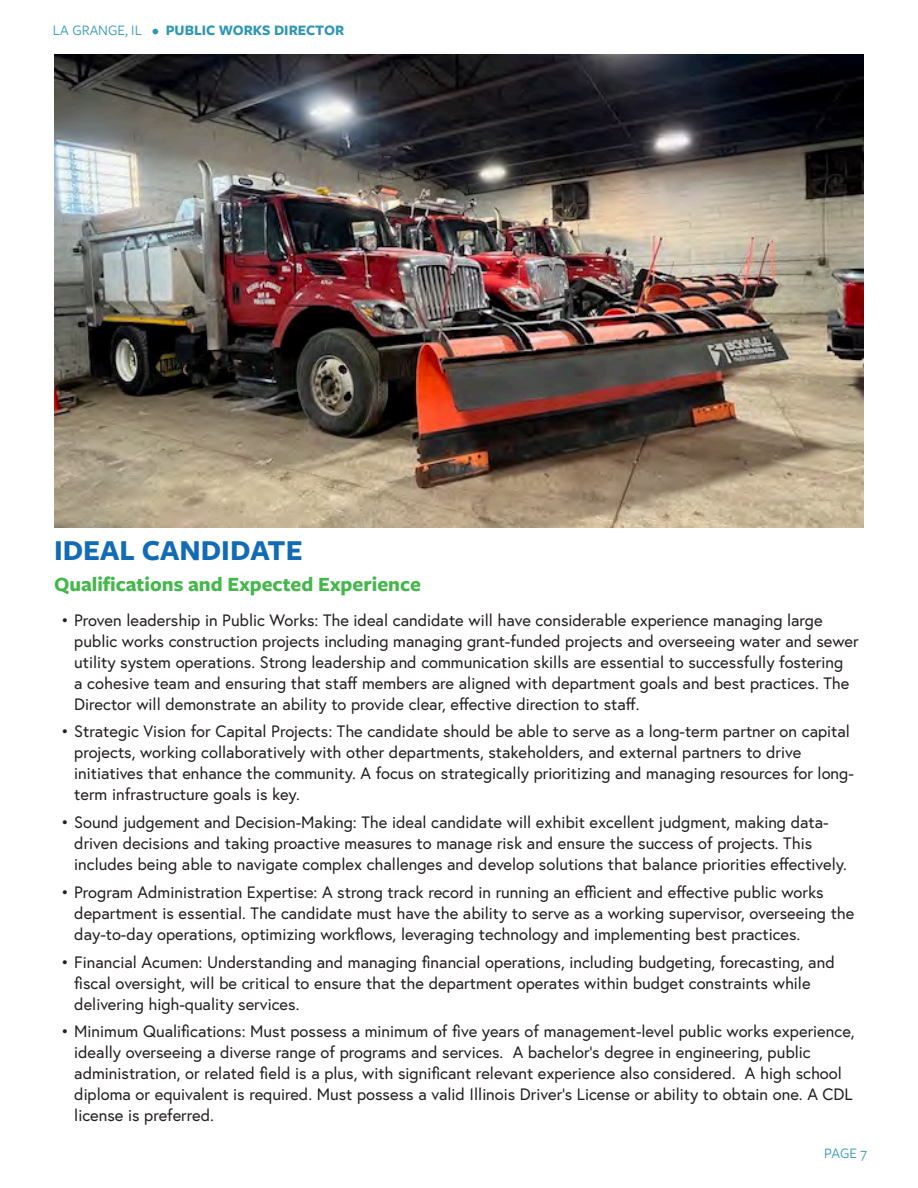
<style>
.page{position:relative;width:918px;height:1188px;background:#fff}
.page>*{position:absolute;margin:0;border:0;box-sizing:border-box;transform-origin:0 0}
.Paragraph_Style_4{font:700 30px "Freight Sans Pro";color:#126bb5}
.Paragraph_Style_1{font:700 21px "Freight Sans Pro";color:#43b749}
.t1{font:16.5px/21px "Europa";color:#231f20}
.Paragraph_Style_4-2{font:700 15px "Freight Sans Pro";color:#2e97b4}
.Paragraph_Style_4-3{font:15px "Freight Sans Pro";color:#2e97b4}
.s1{font-weight:400}
</style>
<div class="page">
<img style="left:54px;top:54px;width:810px;height:473px">
<p class="Paragraph_Style_4-2" style="left:53px;top:20px;width:293px"><span class="s1">LA GRANGE, IL •</span> PUBLIC WORKS DIRECTOR</p>
<p class="Paragraph_Style_4" style="left:54px;top:530px;width:250px">IDEAL CANDIDATE</p>
<p class="Paragraph_Style_1" style="left:54px;top:570px;width:369px">Qualifications and Expected Experience</p>
<p class="t1" style="left:74px;top:609px;width:786px;text-indent:-14px">• Proven leadership in Public Works: The ideal candidate will have considerable experience managing large public works construction projects including managing grant-funded projects and overseeing water and sewer utility system operations. Strong leadership and communication skills are essential to successfully fostering<br>a cohesive team and ensuring that staff members are aligned with department goals and best practices. The Director will demonstrate an ability to provide clear, effective direction to staff.</p>
<p class="t1" style="left:74px;top:721px;width:781px;text-indent:-14px">• Strategic Vision for Capital Projects: The candidate should be able to serve as a long-term partner on capital projects, working collaboratively with other departments, stakeholders, and external partners to drive initiatives that enhance the community. A focus on strategically prioritizing and managing resources for long&shy;term infrastructure goals is key.</p>
<p class="t1" style="left:74px;top:812px;width:774px;text-indent:-14px">• Sound judgement and Decision-Making: The ideal candidate will exhibit excellent judgment, making data&shy;driven decisions and taking proactive measures to manage risk and ensure the success of projects. This includes being able to navigate complex challenges and develop solutions that balance priorities effectively.</p>
<p class="t1" style="left:74px;top:881px;width:782px;text-indent:-14px">• Program Administration Expertise: A strong track record in running an efficient and effective public works department is essential. The candidate must have the ability to serve as a working supervisor, overseeing the day-to-day operations, optimizing workflows, leveraging technology and implementing best practices.</p>
<p class="t1" style="left:74px;top:951px;width:762px;text-indent:-14px">• Financial Acumen: Understanding and managing financial operations, including budgeting, forecasting, and fiscal oversight, will be critical to ensure that the department operates within budget constraints while delivering high-quality services.</p>
<p class="t1" style="left:74px;top:1021px;width:782px;text-indent:-14px">• Minimum Qualifications: Must possess a minimum of five years of management-level public works experience, ideally overseeing a diverse range of programs and services. A bachelor’s degree in engineering, public administration, or related field is a plus, with significant relevant experience also considered. A high school diploma or equivalent is required. Must possess a valid Illinois Driver’s License or ability to obtain one. A CDL license is preferred.</p>
<p class="Paragraph_Style_4-3" style="left:824px;top:1143px;width:44px">PAGE 7</p>
</div>
